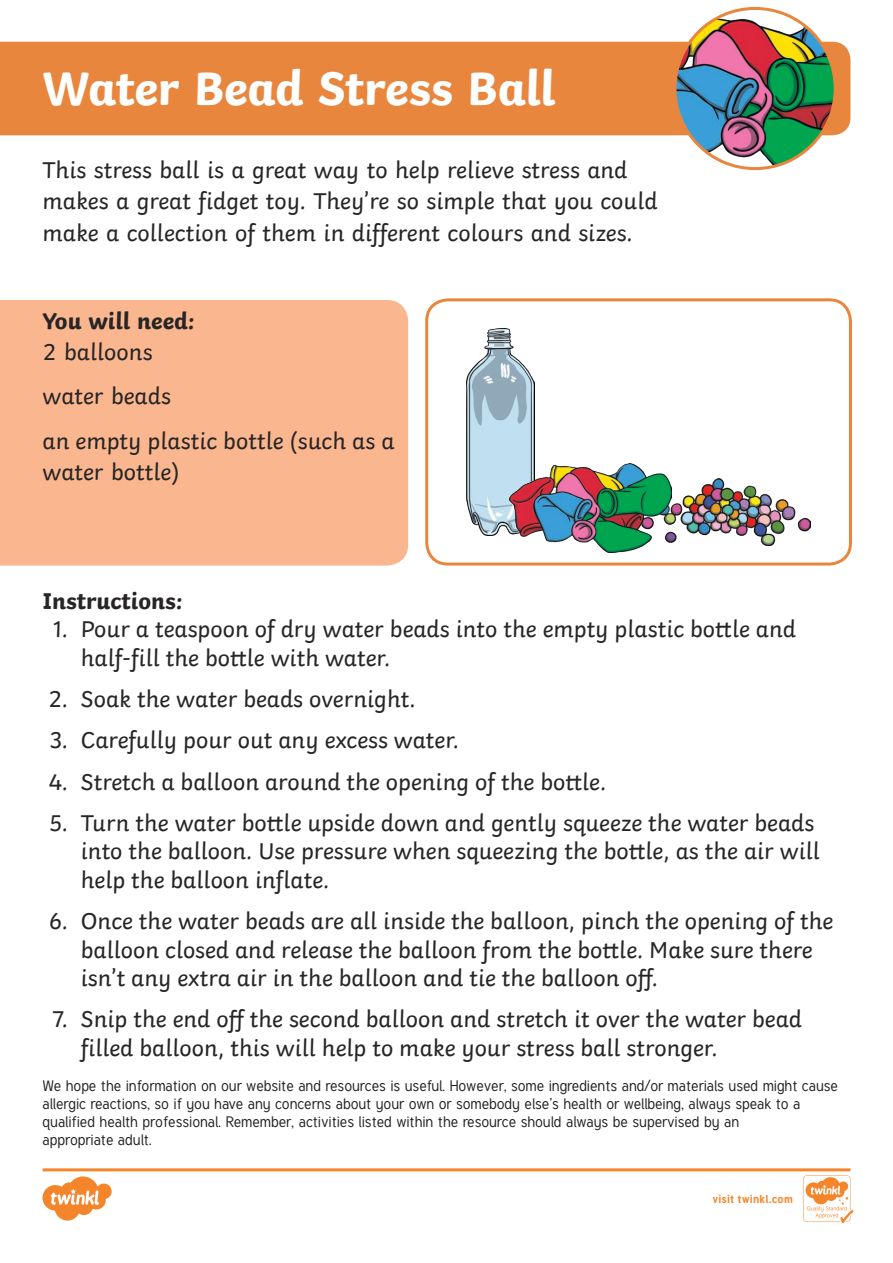
<style>
.page{position:relative;width:893px;height:1263px;background:#fff}
.page>*{position:absolute;margin:0;border:0;box-sizing:border-box;transform-origin:0 0}
.Heading_1{font:700 49.5px "Twinkl";letter-spacing:-.01em;color:#fff}
.KS1_Body_Copy{font:24px/28.5px "Twinkl";color:#282526}
.Heading_3{font:700 24px "Twinkl";color:#282526}
.t1{font:15px/18px "Tuffy";color:#231f20}
.t2{font:700 11.4px "Tuffy";letter-spacing:.015em;color:#f5852a}
</style>
<div class="page">
<div style="left:0;top:42px;width:850px;height:93px;background:#e9863e"></div>
<div style="left:0;top:300px;width:408px;height:266px;background:#fab78f"></div>
<img style="left:675px;top:13px;width:160px;height:156px">
<div style="left:673px;top:7px;width:164px;height:163px;border:3px solid #e9863e;border-radius:50%"></div>
<div style="left:425px;top:298px;width:427px;height:268px;border:3px solid #e9863e;border-radius:21px"></div>
<img style="left:671px;top:478px;width:140px;height:67px">
<img style="left:466px;top:328px;width:69px;height:207px">
<img style="left:509px;top:463px;width:162px;height:90px">
<svg style="left:43px;top:1168px;width:810px;height:55px"></svg>
<p class="Heading_1" style="left:43px;top:47px;width:515px">Water Bead Stress Ball</p>
<p class="KS1_Body_Copy" style="left:43px;top:152px;width:617px;line-height:31.5px">This stress ball is a great way to help relieve stress and makes a great fidget toy. They’re so simple that you could make a collection of them in different colours and sizes.</p>
<p class="Heading_3" style="left:43px;top:301px;width:154px">You will need:</p>
<p class="KS1_Body_Copy" style="left:43px;top:336px;width:112px">2 balloons</p>
<p class="KS1_Body_Copy" style="left:43px;top:380px;width:130px">water beads</p>
<p class="KS1_Body_Copy" style="left:43px;top:423px;width:353px;line-height:31.5px">an empty plastic bottle (such as a water bottle)</p>
<p class="Heading_3" style="left:43px;top:581px;width:142px">Instructions:</p>
<p class="KS1_Body_Copy" style="left:81px;top:613px;width:717px;text-indent:-28px">1. Pour a teaspoon of dry water beads into the empty plastic bottle and half-fill the bottle with water.</p>
<p class="KS1_Body_Copy" style="left:49px;top:683px;width:368px">2. Soak the water beads overnight.</p>
<p class="KS1_Body_Copy" style="left:50px;top:724px;width:411px">3. Carefully pour out any excess water.</p>
<p class="KS1_Body_Copy" style="left:49px;top:765px;width:559px">4. Stretch a balloon around the opening of the bottle.</p>
<p class="KS1_Body_Copy" style="left:81px;top:806px;width:741px;text-indent:-31px">5. Turn the water bottle upside down and gently squeeze the water beads into the balloon. Use pressure when squeezing the bottle, as the air will help the balloon inflate.</p>
<p class="KS1_Body_Copy" style="left:81px;top:905px;width:754px;text-indent:-32px">6. Once the water beads are all inside the balloon, pinch the opening of the balloon closed and release the balloon from the bottle. Make sure there isn’t any extra air in the balloon and tie the balloon off.</p>
<p class="KS1_Body_Copy" style="left:81px;top:1003px;width:723px;text-indent:-28px">7. Snip the end off the second balloon and stretch it over the water bead filled balloon, this will help to make your stress ball stronger.</p>
<p class="t1" style="left:43px;top:1077px;width:797px">We hope the information on our website and resources is useful. However, some ingredients and/or materials used might cause allergic reactions, so if you have any concerns about your own or somebody else’s health or wellbeing, always speak to a qualified health professional. Remember, activities listed within the resource should always be supervised by an<br>appropriate adult.</p>
<p class="t2" style="left:712px;top:1190px;width:82px">visit twinkl.com</p>
</div>
